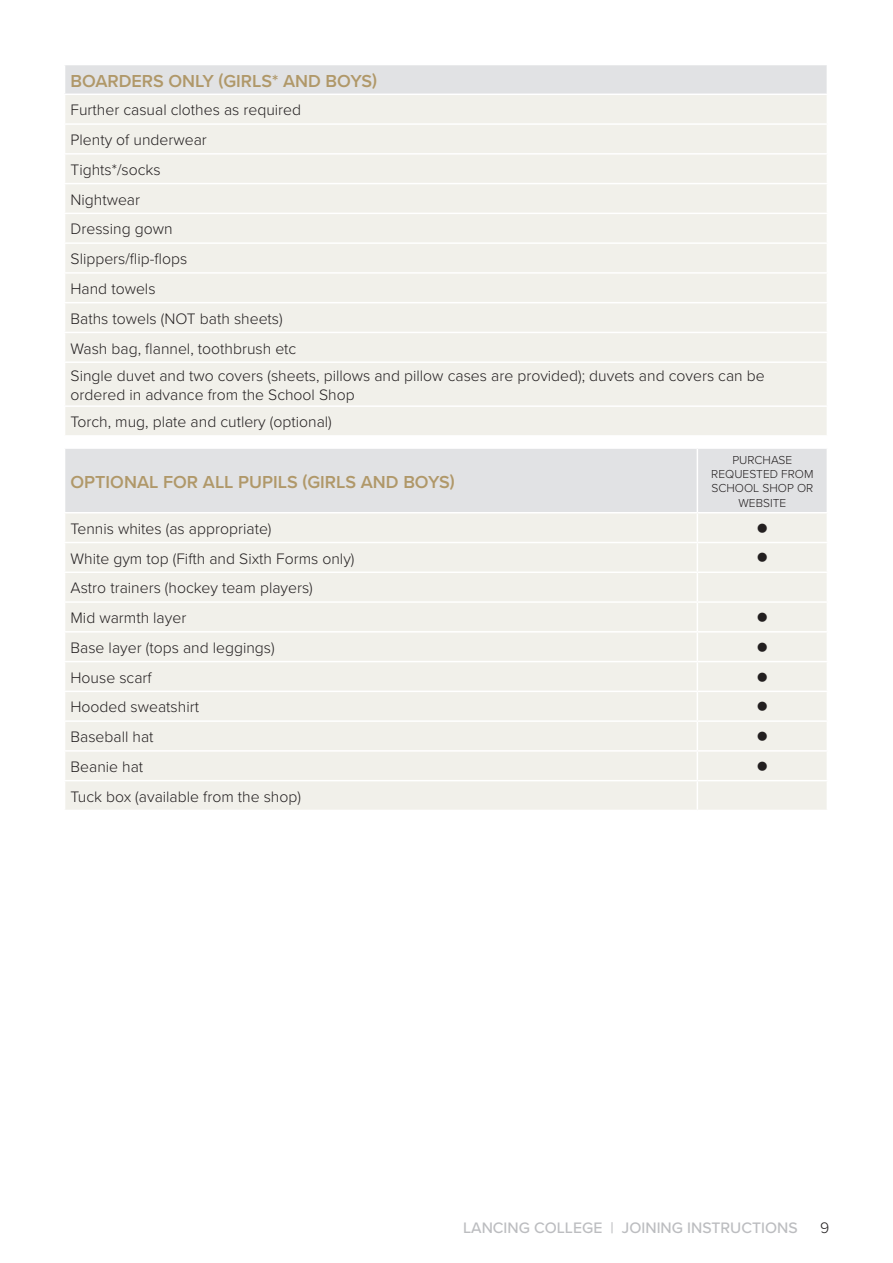
<style>
.page{position:relative;width:893px;height:1263px;background:#fff}
.page>*{position:absolute;margin:0;border:0;box-sizing:border-box;transform-origin:0 0}
.t1{font:600 18px "Proxima Nova";color:#b09869}
.t2{font:300 15.75px/29.7px "Proxima Nova";color:#231f20}
.t3{font:500 15.75px "Proxima Nova";color:#bcbdc0}
.t4{font:15.75px "Wingdings";color:#231f20}
.t5{font:300 12px/14.4px "Proxima Nova";color:#231f20;text-align:center}
</style>
<div class="page">
<div style="left:65px;top:65px;width:762px;height:29px;background:#e1e2e4"></div>
<div style="left:65px;top:95px;width:762px;height:340px;background:#f1f0ea"></div>
<hr style="left:64px;top:123px;width:764px;height:2px;background:#fff">
<hr style="left:64px;top:153px;width:764px;height:2px;background:#fff">
<hr style="left:64px;top:183px;width:764px;height:1px;background:#fff">
<hr style="left:64px;top:213px;width:764px;height:1px;background:#fff">
<hr style="left:64px;top:242px;width:764px;height:2px;background:#fff">
<hr style="left:64px;top:272px;width:764px;height:2px;background:#fff">
<hr style="left:64px;top:302px;width:764px;height:1px;background:#fff">
<hr style="left:64px;top:332px;width:764px;height:1px;background:#fff">
<hr style="left:64px;top:361px;width:764px;height:2px;background:#fff">
<hr style="left:64px;top:405px;width:764px;height:2px;background:#fff">
<div style="left:65px;top:449px;width:762px;height:63px;background:#e1e2e4"></div>
<div style="left:65px;top:513px;width:762px;height:297px;background:#f1f0ea"></div>
<hr style="left:697px;top:449px;width:1px;height:63px;background:#fff">
<hr style="left:64px;top:542px;width:633px;height:1px;background:#fff">
<hr style="left:697px;top:542px;width:131px;height:1px;background:#fff">
<hr style="left:64px;top:571px;width:633px;height:2px;background:#fff">
<hr style="left:697px;top:571px;width:131px;height:2px;background:#fff">
<hr style="left:64px;top:601px;width:633px;height:2px;background:#fff">
<hr style="left:697px;top:601px;width:131px;height:2px;background:#fff">
<hr style="left:64px;top:631px;width:633px;height:1px;background:#fff">
<hr style="left:697px;top:631px;width:131px;height:1px;background:#fff">
<hr style="left:64px;top:661px;width:633px;height:1px;background:#fff">
<hr style="left:697px;top:661px;width:131px;height:1px;background:#fff">
<hr style="left:64px;top:691px;width:633px;height:1px;background:#fff">
<hr style="left:697px;top:691px;width:131px;height:1px;background:#fff">
<hr style="left:64px;top:720px;width:633px;height:2px;background:#fff">
<hr style="left:697px;top:720px;width:131px;height:2px;background:#fff">
<hr style="left:64px;top:750px;width:633px;height:2px;background:#fff">
<hr style="left:697px;top:750px;width:131px;height:2px;background:#fff">
<hr style="left:64px;top:780px;width:633px;height:1px;background:#fff">
<hr style="left:697px;top:780px;width:131px;height:1px;background:#fff">
<svg style="left:697px;top:513px;width:1px;height:297px"></svg>
<p class="t1" style="left:71px;top:67px;width:308px">BOARDERS ONLY (GIRLS* AND BOYS)</p>
<p class="t2" style="left:71px;top:94px;width:232px">Further casual clothes as required<br>Plenty of underwear<br>Tights*/socks<br>Nightwear<br>Dressing gown<br>Slippers/flip-flops<br>Hand towels<br>Baths towels (NOT bath sheets)<br>Wash bag, flannel, toothbrush etc</p>
<p class="t2" style="left:71px;top:365px;width:696px;line-height:19.5px">Single duvet and two covers (sheets, pillows and pillow cases are provided); duvets and covers can be ordered in advance from the School Shop</p>
<p class="t2" style="left:71px;top:406px;width:263px">Torch, mug, plate and cutlery (optional)</p>
<p class="t1" style="left:71px;top:468px;width:386px">OPTIONAL FOR ALL PUPILS (GIRLS AND BOYS)</p>
<p class="t5" style="left:711px;top:452px;width:104px">PURCHASE<br>REQUESTED FROM<br>SCHOOL SHOP OR<br>WEBSITE</p>
<p class="t2" style="left:71px;top:513px;width:202px">Tennis whites (as appropriate)</p>
<p class="t4" style="left:756px;top:519px;width:13px">●</p>
<p class="t2" style="left:71px;top:543px;width:285px">White gym top (Fifth and Sixth Forms only)</p>
<p class="t4" style="left:756px;top:549px;width:13px">●</p>
<p class="t2" style="left:71px;top:572px;width:244px">Astro trainers (hockey team players)<br>Mid warmth layer</p>
<p class="t4" style="left:756px;top:609px;width:13px">●</p>
<p class="t2" style="left:71px;top:632px;width:206px">Base layer (tops and leggings)</p>
<p class="t4" style="left:756px;top:639px;width:13px">●</p>
<p class="t2" style="left:71px;top:662px;width:83px">House scarf</p>
<p class="t4" style="left:756px;top:668px;width:13px">●</p>
<p class="t2" style="left:71px;top:691px;width:130px">Hooded sweatshirt</p>
<p class="t4" style="left:756px;top:698px;width:13px">●</p>
<p class="t2" style="left:71px;top:721px;width:85px">Baseball hat</p>
<p class="t4" style="left:756px;top:728px;width:13px">●</p>
<p class="t2" style="left:71px;top:751px;width:74px">Beanie hat</p>
<p class="t4" style="left:756px;top:758px;width:13px">●</p>
<p class="t2" style="left:71px;top:781px;width:232px">Tuck box (available from the shop)</p>
<p class="t3" style="left:463px;top:1216px;width:336px">LANCING COLLEGE | JOINING INSTRUCTIONS</p>
<p class="t2" style="left:820px;top:1212px;width:11px">9</p>
</div>
